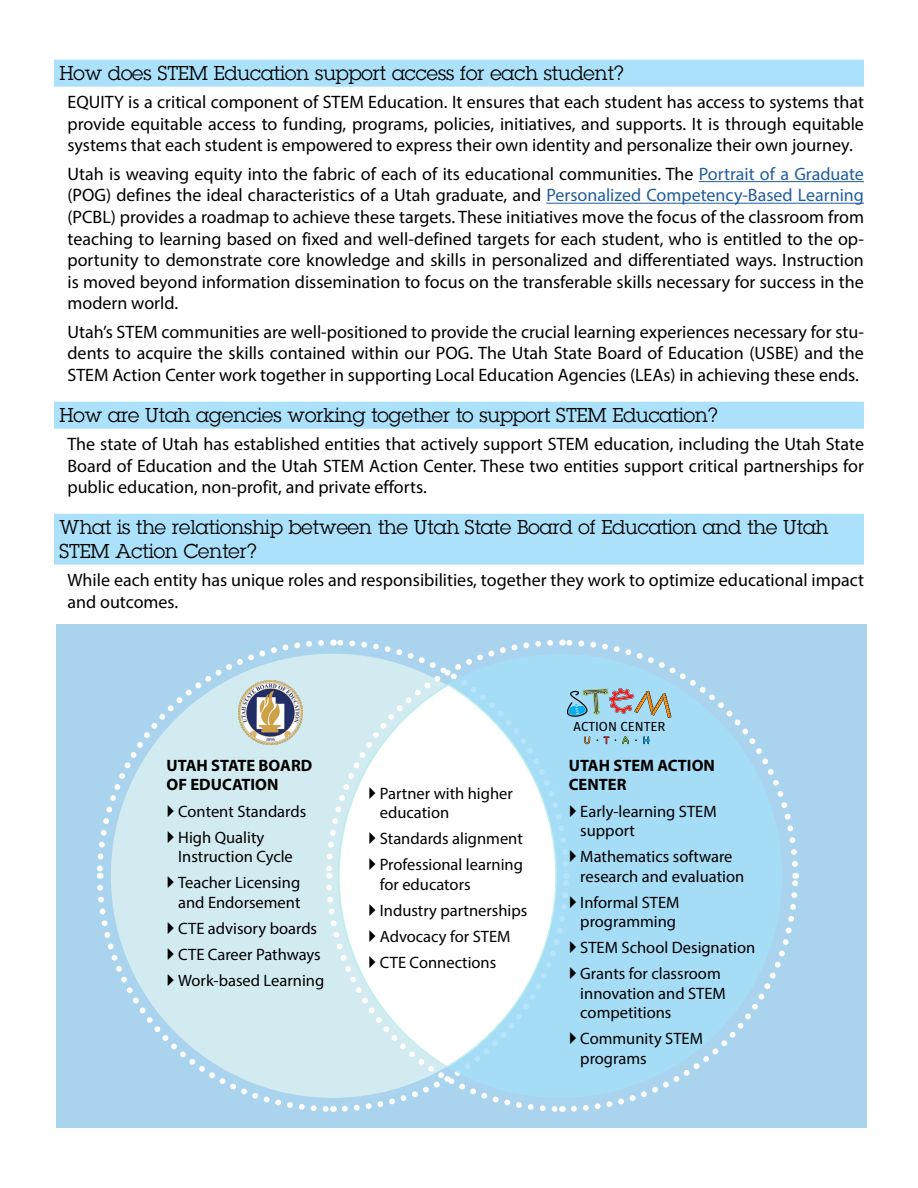
<style>
.page{position:relative;width:918px;height:1188px;background:#fff}
.page>*{position:absolute;margin:0;border:0;box-sizing:border-box;transform-origin:0 0}
.t1{font:19.5px/23.4px "Lubalin Graph";color:#000}
.t2{font:18px/21.6px "Myriad Pro";color:#000;text-align:justify}
.t3{font:16.5px/26px "Myriad Pro";color:#000}
.t4{font:700 16.5px/19.8px "Myriad Pro";color:#000}
.t5{font:13.05px "Fira Sans";color:#000}
.s1{color:#215e9e}
</style>
<div class="page">
<div style="left:54px;top:60px;width:810px;height:27px;background:#abe1fa"></div>
<hr style="left:699px;top:181px;width:165px;height:1px;background:#215e9e">
<hr style="left:546px;top:203px;width:318px;height:1px;background:#215e9e">
<div style="left:54px;top:402px;width:810px;height:27px;background:#abe1fa"></div>
<div style="left:54px;top:514px;width:810px;height:25px;background:#abe1fa"></div>
<div style="left:54px;top:538px;width:810px;height:27px;background:#abe1fa"></div>
<div style="left:56px;top:624px;width:810px;height:504px;background:#aad3ed"></div>
<svg style="left:97px;top:640px;width:226px;height:236px"></svg>
<svg style="left:97px;top:881px;width:226px;height:230px"></svg>
<div style="left:338px;top:654px;width:444px;height:444px;background:#a5dff9;border-radius:50%"></div>
<svg style="left:568px;top:876px;width:231px;height:236px"></svg>
<svg style="left:562px;top:639px;width:236px;height:228px"></svg>
<svg style="left:323px;top:639px;width:233px;height:237px"></svg>
<svg style="left:323px;top:881px;width:239px;height:231px"></svg>
<div style="left:339px;top:685px;width:217px;height:382px;background:#fff;border-radius:50%"></div>
<img style="left:239px;top:681px;width:63px;height:63px">
<svg style="left:567px;top:688px;width:104px;height:30px"></svg>
<svg style="left:584px;top:736px;width:6px;height:8px"></svg>
<svg style="left:597px;top:736px;width:19px;height:8px"></svg>
<svg style="left:622px;top:736px;width:7px;height:8px"></svg>
<svg style="left:643px;top:736px;width:7px;height:8px"></svg>
<svg style="left:168px;top:805px;width:6px;height:12px"></svg>
<svg style="left:168px;top:831px;width:6px;height:12px"></svg>
<svg style="left:168px;top:876px;width:6px;height:12px"></svg>
<svg style="left:168px;top:922px;width:6px;height:12px"></svg>
<svg style="left:168px;top:948px;width:6px;height:12px"></svg>
<svg style="left:168px;top:974px;width:6px;height:12px"></svg>
<svg style="left:570px;top:805px;width:6px;height:12px"></svg>
<svg style="left:570px;top:850px;width:6px;height:12px"></svg>
<svg style="left:570px;top:896px;width:6px;height:12px"></svg>
<svg style="left:570px;top:941px;width:6px;height:12px"></svg>
<svg style="left:570px;top:967px;width:6px;height:12px"></svg>
<svg style="left:570px;top:1032px;width:6px;height:12px"></svg>
<p class="t1" style="left:59px;top:61px;width:566px">How does STEM Education support access for each student?</p>
<p class="t2" style="left:68px;top:91px;width:798px">EQUITY is a critical component of STEM Education. It ensures that each student has access to systems that provide equitable access to funding, programs, policies, initiatives, and supports. It is through equitable systems that each student is empowered to express their own identity and personalize their own journey.</p>
<p class="t2" style="left:68px;top:163px;width:798px">Utah is weaving equity into the fabric of each of its educational communities. The <span class="s1">Portrait of a Graduate </span>(POG) defines the ideal characteristics of a Utah graduate, and <span class="s1">Personalized Competency-Based Learning </span>(PCBL) provides a roadmap to achieve these targets. These initiatives move the focus of the classroom from teaching to learning based on fixed and well-defined targets for each student, who is entitled to the op&shy;portunity to demonstrate core knowledge and skills in personalized and differentiated ways. Instruction is moved beyond information dissemination to focus on the transferable skills necessary for success in the modern world.</p>
<p class="t2" style="left:68px;top:321px;width:798px">Utah’s STEM communities are well-positioned to provide the crucial learning experiences necessary for stu&shy;dents to acquire the skills contained within our POG. The Utah State Board of Education (USBE) and the STEM Action Center work together in supporting Local Education Agencies (LEAs) in achieving these ends.</p>
<p class="t1" style="left:59px;top:403px;width:660px">How are Utah agencies working together to support STEM Education?</p>
<p class="t2" style="left:68px;top:433px;width:798px">The state of Utah has established entities that actively support STEM education, including the Utah State Board of Education and the Utah STEM Action Center. These two entities support critical partnerships for public education, non-profit, and private efforts.</p>
<p class="t1" style="left:59px;top:515px;width:771px">What is the relationship between the Utah State Board of Education and the Utah<br>STEM Action Center?</p>
<p class="t2" style="left:68px;top:569px;width:798px">While each entity has unique roles and responsibilities, together they work to optimize educational impact and outcomes.</p>
<p class="t4" style="left:167px;top:755px;width:147px">UTAH STATE BOARD<br>OF EDUCATION</p>
<p class="t3" style="left:178px;top:798px;width:130px">Content Standards<br>High Quality</p>
<p class="t3" style="left:178px;top:843px;width:124px">Instruction Cycle<br>Teacher Licensing</p>
<p class="t3" style="left:178px;top:889px;width:148px">and Endorsement<br>CTE advisory boards<br>CTE Career Pathways<br>Work-based Learning</p>
<p class="t3" style="left:380px;top:783px;width:135px;line-height:19.5px">Partner with higher education</p>
<p class="t3" style="left:380px;top:825px;width:145px">Standards alignment<br>Professional learning</p>
<p class="t3" style="left:380px;top:871px;width:149px">for educators<br>Industry partnerships<br>Advocacy for STEM<br>CTE Connections</p>
<p class="t5" style="left:574px;top:717px;width:93px">ACTION CENTER</p>
<p class="t4" style="left:569px;top:755px;width:148px">UTAH STEM ACTION<br>CENTER</p>
<p class="t3" style="left:580px;top:801px;width:138px;line-height:19.5px">Early-learning STEM support</p>
<p class="t3" style="left:580px;top:847px;width:165px;line-height:19.5px">Mathematics software research and evaluation</p>
<p class="t3" style="left:580px;top:892px;width:101px;line-height:19.5px">Informal STEM programming</p>
<p class="t3" style="left:580px;top:934px;width:176px">STEM School Designation<br>Grants for classroom</p>
<p class="t3" style="left:580px;top:983px;width:147px;line-height:19.5px">innovation and STEM competitions</p>
<p class="t3" style="left:580px;top:1029px;width:124px;line-height:19.5px">Community STEM programs</p>
</div>
